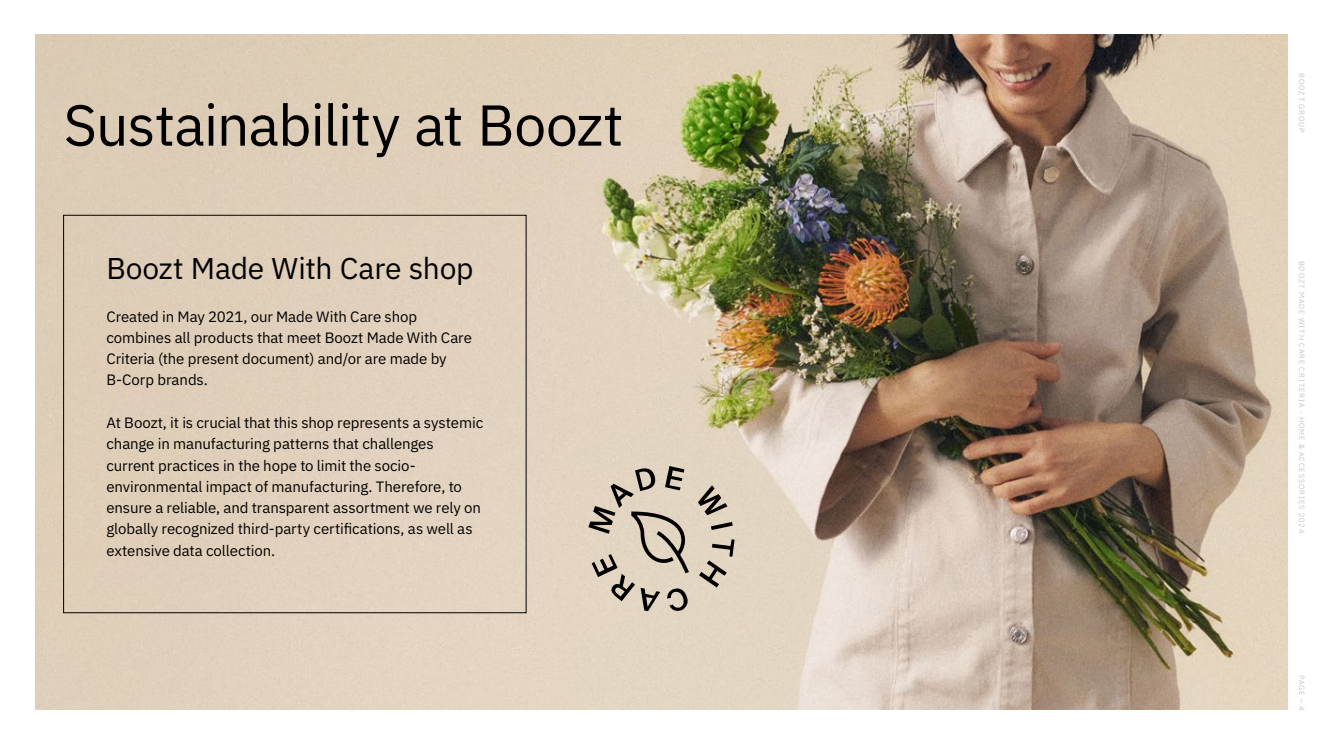
<style>
.page{position:relative;width:1323px;height:745px;background:#fff}
.page>*{position:absolute;margin:0;border:0;box-sizing:border-box;transform-origin:0 0}
.t1{font:57.5px "IBM Plex Sans";letter-spacing:-.02em;color:#000}
.t2{font:30px "IBM Plex Sans";letter-spacing:-.01em;color:#000}
.t3{font:15px/21.2px "IBM Plex Sans";letter-spacing:-.005em;color:#000}
.t4{font:300 7.5px "IBM Plex Sans";letter-spacing:.125em;color:#b3b2b2}
</style>
<div class="page">
<img style="left:35px;top:34px;width:1252px;height:675px">
<svg style="left:698px;top:485px;width:29px;height:30px"></svg>
<svg style="left:711px;top:521px;width:22px;height:8px"></svg>
<svg style="left:699px;top:539px;width:35px;height:48px;background:#b6ac9c"></svg>
<svg style="left:588px;top:465px;width:103px;height:146px;background:#bfb3a3"></svg>
<h1 class="t1" style="left:64px;top:81px;width:561px">Sustainability at Boozt</h1>
<h2 class="t2" style="left:106px;top:245px;width:369px">Boozt Made With Care shop</h2>
<p class="t3" style="left:106px;top:304px;width:367px">Created in May 2021, our Made With Care shop combines all products that meet Boozt Made With Care Criteria (the present document) and/or are made by B-Corp brands.</p>
<p class="t3" style="left:106px;top:410px;width:378px">At Boozt, it is crucial that this shop represents a systemic change in manufacturing patterns that challenges current practices in the hope to limit the socio&shy;environmental impact of manufacturing. Therefore, to ensure a reliable, and transparent assortment we rely on globally recognized third-party certifications, as well as extensive data collection.</p>
<p class="t4" style="left:1307px;top:73px;width:61px;rotate:90deg">BOOZT GROUP</p>
<p class="t4" style="left:1307px;top:260px;width:273px;rotate:90deg">BOOZT MADE WITH CARE CRITERIA - HOME &amp; ACCESSORIES 2024</p>
<p class="t4" style="left:1307px;top:674px;width:38px;rotate:90deg">PAGE – 4</p>
</div>
